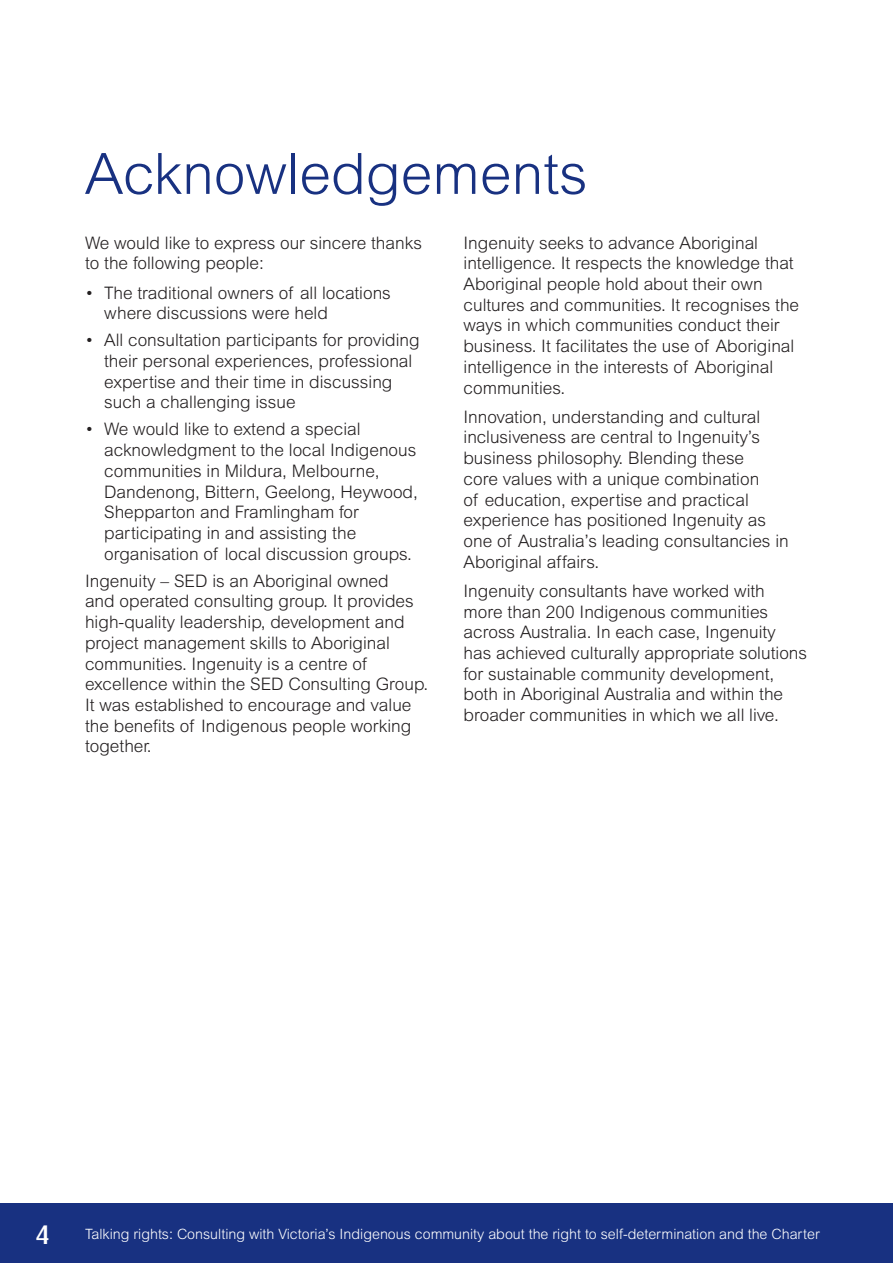
<style>
.page{position:relative;width:893px;height:1263px;background:#fff}
.page>*{position:absolute;margin:0;border:0;box-sizing:border-box;transform-origin:0 0}
.NEW___VEOHRC_Part_he{font:300 57px "Arial";color:#183181}
.sub_head___Dax___bla{font:500 27px "Dax";color:#fff}
.NEW___VEOHRC_Body_co{font:300 17.25px/20.7px "Arial";color:#231f20}
.NEW___VEOHRC_List_Bu{font:300 17.25px/20.7px "Arial";color:#231f20}
.NEW___VEOHRC_Body_co-2{font:300 14.25px "Arial";color:#fff}
</style>
<div class="page">
<div style="left:0;top:1203px;width:893px;height:60px;background:#183181"></div>
<p class="NEW___VEOHRC_Part_he" style="left:85px;top:141px;width:504px">Acknowledgements</p>
<p class="NEW___VEOHRC_Body_co" style="left:85px;top:232px;width:338px">We would like to express our sincere thanks to the following people:</p>
<p class="NEW___VEOHRC_List_Bu" style="left:104px;top:282px;width:288px;text-indent:-19px">• The traditional owners of all locations where discussions were held</p>
<p class="NEW___VEOHRC_List_Bu" style="left:104px;top:330px;width:317px;text-indent:-19px">• All consultation participants for providing their personal experiences, professional expertise and their time in discussing such a challenging issue</p>
<p class="NEW___VEOHRC_List_Bu" style="left:104px;top:419px;width:315px;text-indent:-19px">• We would like to extend a special acknowledgment to the local Indigenous communities in Mildura, Melbourne, Dandenong, Bittern, Geelong, Heywood, Shepparton and Framlingham for participating in and assisting the organisation of local discussion groups.</p>
<p class="NEW___VEOHRC_Body_co" style="left:85px;top:570px;width:345px">Ingenuity – SED is an Aboriginal owned<br>and operated consulting group. It provides high-quality leadership, development and project management skills to Aboriginal communities. Ingenuity is a centre of excellence within the SED Consulting Group.<br>It was established to encourage and value the benefits of Indigenous people working together.</p>
<p class="NEW___VEOHRC_Body_co" style="left:463px;top:232px;width:337px">Ingenuity seeks to advance Aboriginal intelligence. It respects the knowledge that Aboriginal people hold about their own cultures and communities. It recognises the ways in which communities conduct their business. It facilitates the use of Aboriginal intelligence in the interests of Aboriginal communities.</p>
<p class="NEW___VEOHRC_Body_co" style="left:463px;top:406px;width:327px">Innovation, understanding and cultural inclusiveness are central to Ingenuity’s business philosophy. Blending these<br>core values with a unique combination<br>of education, expertise and practical experience has positioned Ingenuity as one of Australia’s leading consultancies in Aboriginal affairs.</p>
<p class="NEW___VEOHRC_Body_co" style="left:463px;top:580px;width:345px">Ingenuity consultants have worked with more than 200 Indigenous communities across Australia. In each case, Ingenuity has achieved culturally appropriate solutions for sustainable community development, both in Aboriginal Australia and within the broader communities in which we all live.</p>
<p class="sub_head___Dax___bla" style="left:35px;top:1219px;width:16px">4</p>
<p class="NEW___VEOHRC_Body_co-2" style="left:85px;top:1226px;width:736px">Talking rights: Consulting with Victoria’s Indigenous community about the right to self-determination and the Charter</p>
</div>
